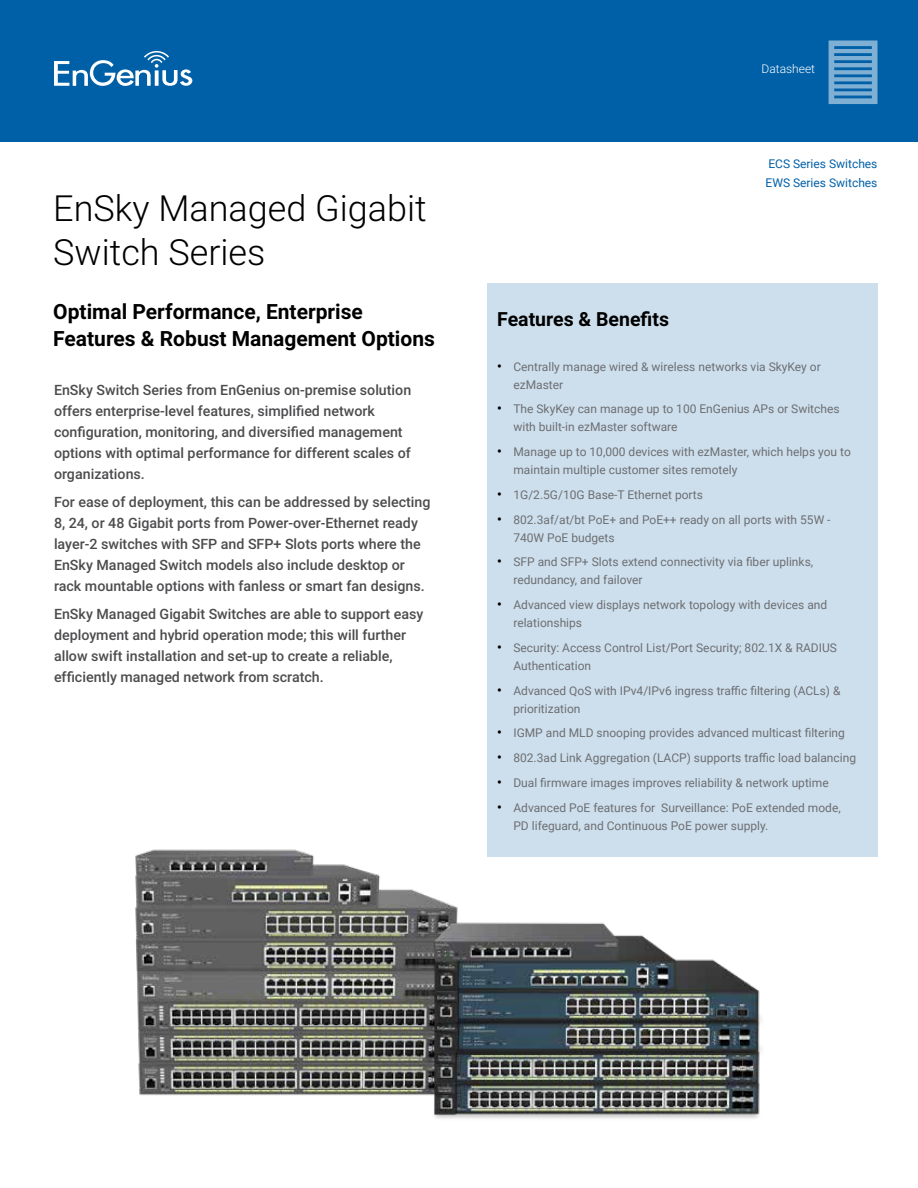
<style>
.page{position:relative;width:918px;height:1188px;background:#fff}
.page>*{position:absolute;margin:0;border:0;box-sizing:border-box;transform-origin:0 0}
.t1{font:300 36px/43.2px "Roboto";color:#000}
.t2{font:700 21px/27px "Roboto";color:#000}
.t3{font:700 19.5px "Roboto";color:#000}
.t4{font:500 14.25px/21px "Roboto";color:#4c4c4e}
.t5{font:12px/18px "Roboto";color:#6d6e71}
.t6{font:12px/18.8px "Roboto";color:#0060a7}
.t7{font:300 12px "Roboto";color:#fff}
.s1{font-weight:500;font-size:13.5px;color:#000}
</style>
<div class="page">
<div style="left:0;top:0;width:918px;height:142px;background:#0060a7"></div>
<svg style="left:829px;top:40px;width:49px;height:64px"></svg>
<svg style="left:54px;top:51px;width:138px;height:35px"></svg>
<div style="left:487px;top:284px;width:391px;height:573px;background:#cddfed"></div>
<img style="left:135px;top:849px;width:306px;height:247px">
<img style="left:396px;top:901px;width:366px;height:218px">
<h1 class="t1" style="left:53px;top:186px;width:375px">EnSky Managed Gigabit<br>Switch Series</h1>
<h2 class="t2" style="left:53px;top:297px;width:383px">Optimal Performance, Enterprise<br>Features &amp; Robust Management Options</h2>
<p class="t4" style="left:54px;top:379px;width:359px">EnSky Switch Series from EnGenius on-premise solution offers enterprise-level features, simplified network configuration, monitoring, and diversified management options with optimal performance for different scales of organizations.</p>
<p class="t4" style="left:54px;top:491px;width:378px">For ease of deployment, this can be addressed by selecting 8, 24, or 48 Gigabit ports from Power-over-Ethernet ready layer-2 switches with SFP and SFP+ Slots ports where the EnSky Managed Switch models also include desktop or rack mountable options with fanless or smart fan designs.</p>
<p class="t4" style="left:54px;top:603px;width:371px">EnSky Managed Gigabit Switches are able to support easy deployment and hybrid operation mode; this will further allow swift installation and set-up to create a reliable, efficiently managed network from scratch.</p>
<p class="t7" style="left:762px;top:60px;width:55px">Datasheet</p>
<p class="t6" style="left:766px;top:154px;width:113px">ECS Series Switches<br>EWS Series Switches</p>
<h3 class="t3" style="left:497px;top:306px;width:173px">Features &amp; Benefits</h3>
<p class="t5" style="left:513px;top:357px;width:309px;text-indent:-16px"><span class="s1">•</span> Centrally manage wired &amp; wireless networks via SkyKey or ezMaster</p>
<p class="t5" style="left:513px;top:400px;width:328px;text-indent:-16px"><span class="s1">•</span> The SkyKey can manage up to 100 EnGenius APs or Switches with built-in ezMaster software</p>
<p class="t5" style="left:513px;top:442px;width:339px;text-indent:-16px"><span class="s1">•</span> Manage up to 10,000 devices with ezMaster, which helps you to maintain multiple customer sites remotely</p>
<p class="t5" style="left:497px;top:485px;width:207px"><span class="s1">•</span> 1G/2.5G/10G Base-T Ethernet ports</p>
<p class="t5" style="left:513px;top:510px;width:319px;text-indent:-16px"><span class="s1">•</span> 802.3af/at/bt PoE+ and PoE++ ready on all ports with 55W -<br>740W PoE budgets</p>
<p class="t5" style="left:513px;top:553px;width:301px;text-indent:-16px"><span class="s1">•</span> SFP and SFP+ Slots extend connectivity via fiber uplinks, redundancy, and failover</p>
<p class="t5" style="left:513px;top:595px;width:315px;text-indent:-16px"><span class="s1">•</span> Advanced view displays network topology with devices and relationships</p>
<p class="t5" style="left:513px;top:638px;width:325px;text-indent:-16px"><span class="s1">•</span> Security: Access Control List/Port Security; 802.1X &amp; RADIUS<br>Authentication</p>
<p class="t5" style="left:513px;top:681px;width:329px;text-indent:-16px"><span class="s1">•</span> Advanced QoS with IPv4/IPv6 ingress traffic filtering (ACLs) &amp; prioritization</p>
<p class="t5" style="left:497px;top:724px;width:349px"><span class="s1">•</span> IGMP and MLD snooping provides advanced multicast filtering</p>
<p class="t5" style="left:497px;top:748px;width:360px"><span class="s1">•</span> 802.3ad Link Aggregation (LACP) supports traffic load balancing</p>
<p class="t5" style="left:497px;top:773px;width:333px"><span class="s1">•</span> Dual firmware images improves reliability &amp; network uptime</p>
<p class="t5" style="left:513px;top:798px;width:329px;text-indent:-16px"><span class="s1">•</span> Advanced PoE features for Surveillance: PoE extended mode,<br>PD lifeguard, and Continuous PoE power supply.</p>
</div>
